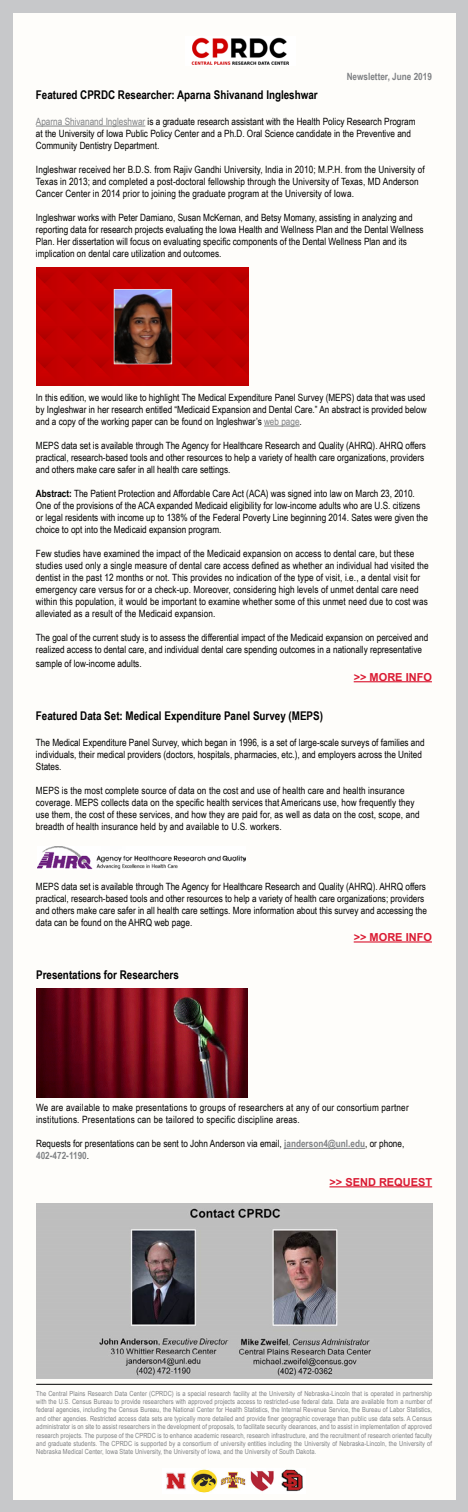
<style>
.page{position:relative;width:468px;height:1512px;background:#c7c8ca}
.page>*{position:absolute;margin:0;border:0;box-sizing:border-box;transform-origin:0 0}
.t1{font:700 12px "Arial Narrow";color:#000}
.t2{font:700 11px "Arial";color:#da1a32}
.t3{font:10px/12px "Arial Narrow";color:#000}
.t4{font:10px/12px "Arial Narrow";letter-spacing:.02em;color:#000}
.t5{font:700 10px "Arial Narrow";color:#808285}
.t6{font:7px/8.4px "Arial Narrow";letter-spacing:.01em;color:#808285;text-align:justify}
.s1{color:#808285}
.s2{font-weight:700}
.s3{font-weight:700;color:#808285}
</style>
<div class="page">
<div style="left:13px;top:13px;width:442px;height:1486px;background:#fefdfa"></div>
<img style="left:166px;top:1469px;width:137px;height:24px">
<hr style="left:36px;top:1384px;width:396px;height:1px;background:#000">
<img style="left:36px;top:1204px;width:396px;height:174px">
<img style="left:191px;top:37px;width:98px;height:28px">
<hr style="left:284px;top:1148px;width:81px;height:1px;background:#808285">
<hr style="left:329px;top:1186px;width:103px;height:1px;background:#da1a32">
<hr style="left:354px;top:941px;width:78px;height:2px;background:#da1a32">
<hr style="left:36px;top:126px;width:109px;height:1px;background:#808285">
<hr style="left:264px;top:426px;width:36px;height:1px;background:#808285">
<hr style="left:354px;top:681px;width:78px;height:1px;background:#da1a32">
<img style="left:37px;top:267px;width:211px;height:119px">
<img style="left:36px;top:988px;width:212px;height:109px">
<img style="left:38px;top:846px;width:207px;height:23px">
<p class="t5" style="left:347px;top:69px;width:87px">Newsletter, June 2019</p>
<p class="t1" style="left:36px;top:85px;width:283px">Featured CPRDC Researcher: Aparna Shivanand Ingleshwar</p>
<p class="t3" style="left:36px;top:115px;width:381px"><span class="s1">Aparna Shivanand Ingleshwar</span> is a graduate research assistant with the Health Policy Research Program at the University of Iowa Public Policy Center and a Ph.D. Oral Science candidate in the Preventive and<br>Community Dentistry Department.</p>
<p class="t3" style="left:36px;top:163px;width:390px">Ingleshwar received her B.D.S. from Rajiv Gandhi University, India in 2010; M.P.H. from the University of<br>Texas in 2013; and completed a post-doctoral fellowship through the University of Texas, MD Anderson<br>Cancer Center in 2014 prior to joining the graduate program at the University of Iowa.</p>
<p class="t3" style="left:36px;top:211px;width:389px">Ingleshwar works with Peter Damiano, Susan McKernan, and Betsy Momany, assisting in analyzing and reporting data for research projects evaluating the Iowa Health and Wellness Plan and the Dental Wellness Plan. Her dissertation will focus on evaluating specific components of the Dental Wellness Plan and its implication on dental care utilization and outcomes.</p>
<p class="t3" style="left:36px;top:391px;width:392px;text-align:justify">In this edition, we would like to highlight The Medical Expenditure Panel Survey (MEPS) data that was used by Ingleshwar in her research entitled “Medicaid Expansion and Dental Care.” An abstract is provided below and a copy of the working paper can be found on Ingleshwar’s <span class="s1">web page</span>.</p>
<p class="t3" style="left:36px;top:439px;width:391px">MEPS data set is available through The Agency for Healthcare Research and Quality (AHRQ). AHRQ offers practical, research-based tools and other resources to help a variety of health care organizations, providers and others make care safer in all health care settings.</p>
<p class="t3" style="left:36px;top:487px;width:394px"><span class="s2">Abstract:</span> The Patient Protection and Affordable Care Act (ACA) was signed into law on March 23, 2010.<br>One of the provisions of the ACA expanded Medicaid eligibility for low-income adults who are U.S. citizens or legal residents with income up to 138% of the Federal Poverty Line beginning 2014. Sates were given the choice to opt into the Medicaid expansion program.</p>
<p class="t3" style="left:36px;top:547px;width:394px">Few studies have examined the impact of the Medicaid expansion on access to dental care, but these studies used only a single measure of dental care access defined as whether an individual had visited the dentist in the past 12 months or not. This provides no indication of the type of visit, i.e., a dental visit for emergency care versus for or a check-up. Moreover, considering high levels of unmet dental care need within this population, it would be important to examine whether some of this unmet need due to cost was alleviated as a result of the Medicaid expansion.</p>
<p class="t3" style="left:36px;top:631px;width:394px">The goal of the current study is to assess the differential impact of the Medicaid expansion on perceived and realized access to dental care, and individual dental care spending outcomes in a nationally representative</p>
<p class="t3" style="left:36px;top:658px;width:107px">sample of low-income adults.</p>
<p class="t2" style="left:354px;top:669px;width:80px">&gt;&gt; MORE INFO</p>
<p class="t1" style="left:36px;top:707px;width:289px">Featured Data Set: Medical Expenditure Panel Survey (MEPS)</p>
<p class="t3" style="left:36px;top:737px;width:390px">The Medical Expenditure Panel Survey, which began in 1996, is a set of large-scale surveys of families and individuals, their medical providers (doctors, hospitals, pharmacies, etc.), and employers across the United<br>States.</p>
<p class="t3" style="left:36px;top:785px;width:385px">MEPS is the most complete source of data on the cost and use of health care and health insurance coverage. MEPS collects data on the specific health services that Americans use, how frequently they use them, the cost of these services, and how they are paid for, as well as data on the cost, scope, and breadth of health insurance held by and available to U.S. workers.</p>
<p class="t3" style="left:36px;top:881px;width:393px">MEPS data set is available through The Agency for Healthcare Research and Quality (AHRQ). AHRQ offers practical, research-based tools and other resources to help a variety of health care organizations; providers and others make care safer in all health care settings. More information about this survey and accessing the data can be found on the AHRQ web page.</p>
<p class="t2" style="left:354px;top:929px;width:80px">&gt;&gt; MORE INFO</p>
<p class="t1" style="left:36px;top:966px;width:144px">Presentations for Researchers</p>
<p class="t4" style="left:36px;top:1101px;width:374px">We are available to make presentations to groups of researchers at any of our consortium partner institutions. Presentations can be tailored to specific discipline areas.</p>
<p class="t3" style="left:36px;top:1137px;width:370px">Requests for presentations can be sent to John Anderson via email, <span class="s3">janderson4@unl.edu</span>, or phone,<br><span class="s3">402-472-1190</span>.</p>
<p class="t2" style="left:329px;top:1174px;width:104px">&gt;&gt; SEND REQUEST</p>
<p class="t6" style="left:36px;top:1389px;width:397px">The Central Plains Research Data Center (CPRDC) is a special research facility at the University of Nebraska-Lincoln that is operated in partnership with the U.S. Census Bureau to provide researchers with approved projects access to restricted-use federal data. Data are available from a number of federal agencies, including the Census Bureau, the National Center for Health Statistics, the Internal Revenue Service, the Bureau of Labor Statistics, and other agencies. Restricted access data sets are typically more detailed and provide finer geographic coverage than public use data sets. A Census administrator is on site to assist researchers in the development of proposals, to facilitate security clearances, and to assist in implementation of approved research projects. The purpose of the CPRDC is to enhance academic research, research infrastructure, and the recruitment of research oriented faculty and graduate students. The CPRDC is supported by a consortium of university entities including the University of Nebraska-Lincoln, the University of Nebraska Medical Center, Iowa State University, the University of Iowa, and the University of South Dakota.</p>
</div>
